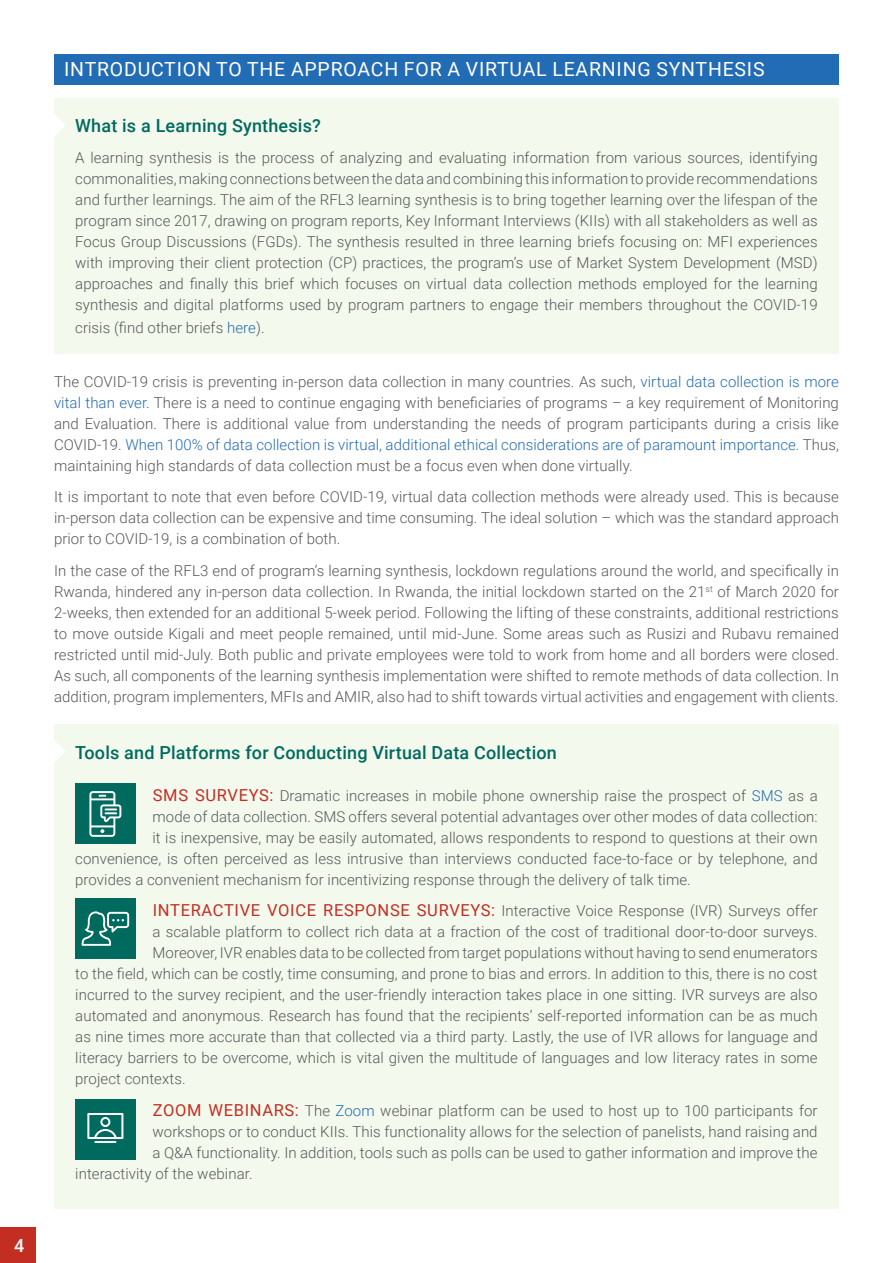
<style>
.page{position:relative;width:893px;height:1263px;background:#fff}
.page>*{position:absolute;margin:0;border:0;box-sizing:border-box;transform-origin:0 0}
.t1{font:19.5px "Roboto";letter-spacing:.04em;color:#fff}
.t2{font:500 18px "Roboto";letter-spacing:.01em;color:#006a5f}
.t3{font:500 18px "Roboto";color:#fff}
.t4{font:300 15px/21px "Roboto";letter-spacing:.005em;color:#57585a;text-align:justify}
.s1{color:#226bb5}
.s2{font-weight:400;font-size:16.5px;color:#c22e21}
</style>
<div class="page">
<div style="left:0;top:1227px;width:36px;height:36px;background:#c22e21"></div>
<div style="left:54px;top:724px;width:785px;height:485px;background:#f4f9ed"></div>
<svg style="left:54px;top:740px;width:11px;height:22px"></svg>
<div style="left:75px;top:784px;width:61px;height:60px;background:#006a5f"></div>
<div style="left:75px;top:898px;width:61px;height:61px;background:#006a5f"></div>
<div style="left:75px;top:1099px;width:61px;height:60px;background:#006a5f"></div>
<div style="left:54px;top:99px;width:785px;height:255px;background:#f4f9ed"></div>
<svg style="left:54px;top:114px;width:11px;height:22px"></svg>
<div style="left:54px;top:54px;width:785px;height:30px;background:#226bb5"></div>
<svg style="left:81px;top:911px;width:48px;height:35px"></svg>
<svg style="left:87px;top:1113px;width:36px;height:26px"></svg>
<hr style="left:94px;top:1141px;width:22px;height:2px;background:#fff">
<svg style="left:89px;top:791px;width:32px;height:46px"></svg>
<p class="t3" style="left:14px;top:1233px;width:12px">4</p>
<p class="t1" style="left:64px;top:55px;width:702px">INTRODUCTION TO THE APPROACH FOR A VIRTUAL LEARNING SYNTHESIS</p>
<p class="t2" style="left:75px;top:113px;width:247px">What is a Learning Synthesis?</p>
<p class="t4" style="left:75px;top:147px;width:744px">A learning synthesis is the process of analyzing and evaluating information from various sources, identifying commonalities, making connections between the data and combining this information to provide recommendations and further learnings. The aim of the RFL3 learning synthesis is to bring together learning over the lifespan of the program since 2017, drawing on program reports, Key Informant Interviews (KIIs) with all stakeholders as well as Focus Group Discussions (FGDs). The synthesis resulted in three learning briefs focusing on: MFI experiences with improving their client protection (CP) practices, the program’s use of Market System Development (MSD) approaches and finally this brief which focuses on virtual data collection methods employed for the learning synthesis and digital platforms used by program partners to engage their members throughout the COVID-19</p>
<p class="t4" style="left:75px;top:316px;width:191px">crisis (find other briefs <span class="s1">here</span>).</p>
<p class="t4" style="left:54px;top:370px;width:786px">The COVID-19 crisis is preventing in-person data collection in many countries. As such, <span class="s1">virtual data collection is more vital than ever</span>. There is a need to continue engaging with beneficiaries of programs – a key requirement of Monitoring and Evaluation. There is additional value from understanding the needs of program participants during a crisis like COVID-19. <span class="s1">When 100% of data collection is virtual, additional ethical considerations are of paramount importance.</span> Thus, maintaining high standards of data collection must be a focus even when done virtually.</p>
<p class="t4" style="left:54px;top:486px;width:786px">It is important to note that even before COVID-19, virtual data collection methods were already used. This is because in-person data collection can be expensive and time consuming. The ideal solution – which was the standard approach prior to COVID-19, is a combination of both.</p>
<p class="t4" style="left:54px;top:559px;width:786px">In the case of the RFL3 end of program’s learning synthesis, lockdown regulations around the world, and specifically in Rwanda, hindered any in-person data collection. In Rwanda, the initial lockdown started on the 21<sup>st</sup> of March 2020 for 2-weeks, then extended for an additional 5-week period. Following the lifting of these constraints, additional restrictions to move outside Kigali and meet people remained, until mid-June. Some areas such as Rusizi and Rubavu remained restricted until mid-July. Both public and private employees were told to work from home and all borders were closed.<br>As such, all components of the learning synthesis implementation were shifted to remote methods of data collection. In addition, program implementers, MFIs and AMIR, also had to shift towards virtual activities and engagement with clients.</p>
<p class="t2" style="left:75px;top:740px;width:483px">Tools and Platforms for Conducting Virtual Data Collection</p>
<p class="t4" style="left:153px;top:784px;width:666px"><span class="s2">SMS SURVEYS:</span> Dramatic increases in mobile phone ownership raise the prospect of <span class="s1">SMS</span> as a</p>
<p class="t4" style="left:153px;top:805px;width:667px">mode of data collection. SMS offers several potential advantages over other modes of data collection:</p>
<p class="t4" style="left:153px;top:826px;width:666px">it is inexpensive, may be easily automated, allows respondents to respond to questions at their own</p>
<p class="t4" style="left:75px;top:847px;width:744px">convenience, is often perceived as less intrusive than interviews conducted face-to-face or by telephone, and</p>
<p class="t4" style="left:75px;top:868px;width:617px">provides a convenient mechanism for incentivizing response through the delivery of talk time.</p>
<p class="t4" style="left:153px;top:900px;width:666px"><span class="s2">INTERACTIVE VOICE RESPONSE SURVEYS:</span> Interactive Voice Response (IVR) Surveys offer</p>
<p class="t4" style="left:153px;top:921px;width:667px">a scalable platform to collect rich data at a fraction of the cost of traditional door-to-door surveys.</p>
<p class="t4" style="left:153px;top:942px;width:666px">Moreover, IVR enables data to be collected from target populations without having to send enumerators</p>
<p class="t4" style="left:75px;top:963px;width:744px">to the field, which can be costly, time consuming, and prone to bias and errors. In addition to this, there is no cost</p>
<p class="t4" style="left:75px;top:984px;width:744px">incurred to the survey recipient, and the user-friendly interaction takes place in one sitting. IVR surveys are also</p>
<p class="t4" style="left:75px;top:1005px;width:744px">automated and anonymous. Research has found that the recipients’ self-reported information can be as much</p>
<p class="t4" style="left:75px;top:1026px;width:744px">as nine times more accurate than that collected via a third party. Lastly, the use of IVR allows for language and</p>
<p class="t4" style="left:75px;top:1047px;width:744px">literacy barriers to be overcome, which is vital given the multitude of languages and low literacy rates in some</p>
<p class="t4" style="left:75px;top:1068px;width:112px">project contexts.</p>
<p class="t4" style="left:153px;top:1099px;width:666px"><span class="s2">ZOOM WEBINARS:</span> The <span class="s1">Zoom</span> webinar platform can be used to host up to 100 participants for</p>
<p class="t4" style="left:153px;top:1120px;width:667px">workshops or to conduct KIIs. This functionality allows for the selection of panelists, hand raising and</p>
<p class="t4" style="left:153px;top:1141px;width:666px">a Q&amp;A functionality. In addition, tools such as polls can be used to gather information and improve the</p>
<p class="t4" style="left:75px;top:1162px;width:179px">interactivity of the webinar.</p>
</div>
